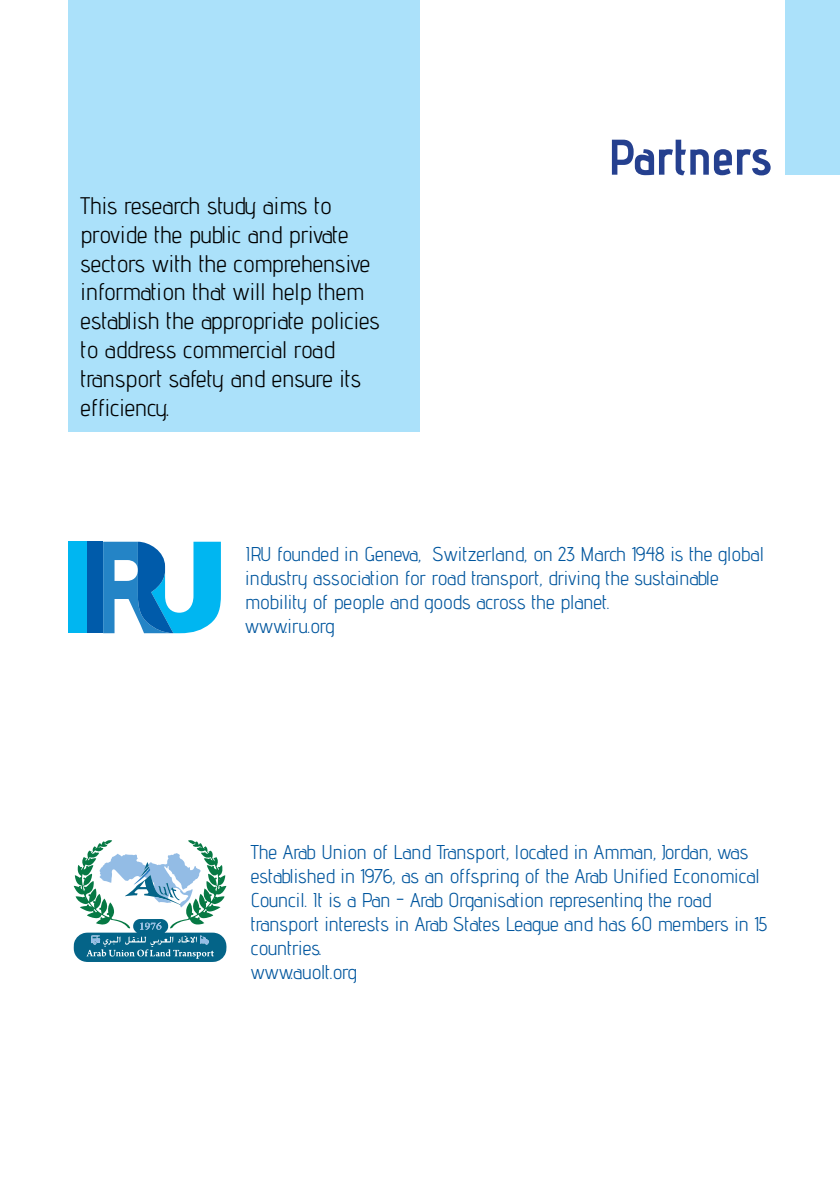
<style>
.page{position:relative;width:840px;height:1191px;background:#fff}
.page>*{position:absolute;margin:0;border:0;box-sizing:border-box;transform-origin:0 0}
.t1{font:700 50px "Advent Pro";color:#25408f}
.t2{font:24px/28.8px "Advent Pro";color:#000}
.t3{font:20px/24px "Advent Pro";color:#00569e}
</style>
<div class="page">
<div style="left:68px;top:0;width:352px;height:431px;background:#abe1fa"></div>
<div style="left:784px;top:0;width:55px;height:175px;background:#abe1fa"></div>
<svg style="left:74px;top:840px;width:152px;height:122px"></svg>
<div style="left:68px;top:542px;width:20px;height:91px;background:#00b6f1"></div>
<svg style="left:103px;top:542px;width:118px;height:91px"></svg>
<div style="left:88px;top:542px;width:15px;height:91px;background:#005baa"></div>
<p class="t2" style="left:81px;top:191px;width:301px">This research study aims to provide the public and private sectors with the comprehensive information that will help them establish the appropriate policies to address commercial road transport safety and ensure its efficiency.</p>
<h1 class="t1" style="left:607px;top:127px;width:165px">Partners</h1>
<p class="t3" style="left:245px;top:541px;width:520px">IRU founded in Geneva, Switzerland, on 23 March 1948 is the global industry association for road transport, driving the sustainable mobility of people and goods across the planet.<br>www.iru.org</p>
<p class="t3" style="left:251px;top:839px;width:517px">The Arab Union of Land Transport, located in Amman, Jordan, was established in 1976, as an offspring of the Arab Unified Economical Council. It is a Pan - Arab Organisation representing the road transport interests in Arab States League and has 60 members in 15 countries.<br>www.auolt.org</p>
</div>
